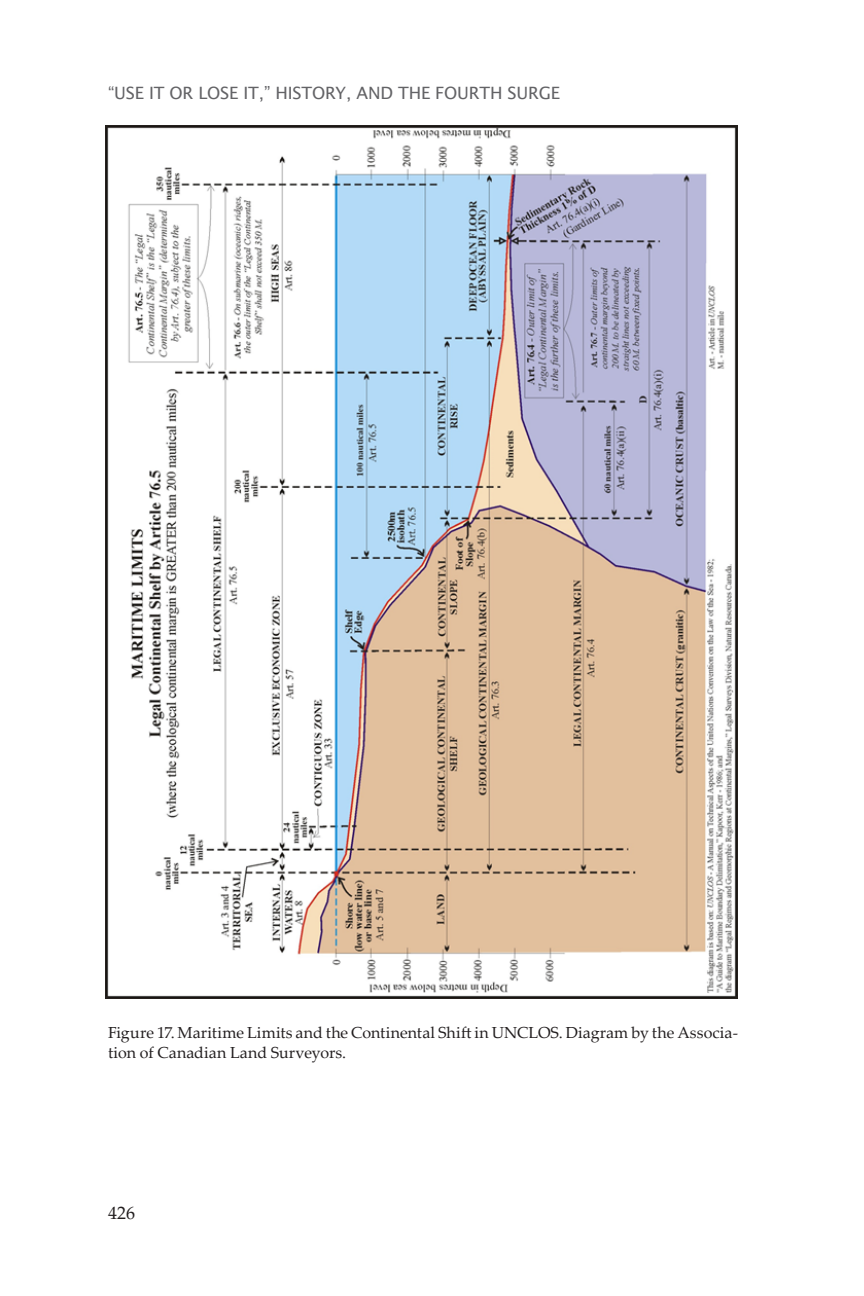
<style>
.page{position:relative;width:864px;height:1296px;background:#fff}
.page>*{position:absolute;margin:0;border:0;box-sizing:border-box;transform-origin:0 0}
.t1{font:18px "Palatino Linotype";color:#231f20}
.t2{font:17px "Lucida Sans";letter-spacing:-.01em;color:#636366}
.Notes_no_indent{font:16px/20px "Palatino Linotype";color:#231f20}
</style>
<div class="page">
<img style="left:105px;top:126px;width:632px;height:872px">
<p class="t2" style="left:108px;top:84px;width:454px">“USE IT OR LOSE IT,” HISTORY, AND THE FOURTH SURGE</p>
<p class="Notes_no_indent" style="left:108px;top:1022px;width:631px">Figure 17. Maritime Limits and the Continental Shift in UNCLOS. Diagram by the Associa&shy;tion of Canadian Land Surveyors.</p>
<p class="t1" style="left:108px;top:1200px;width:28px">426</p>
</div>
